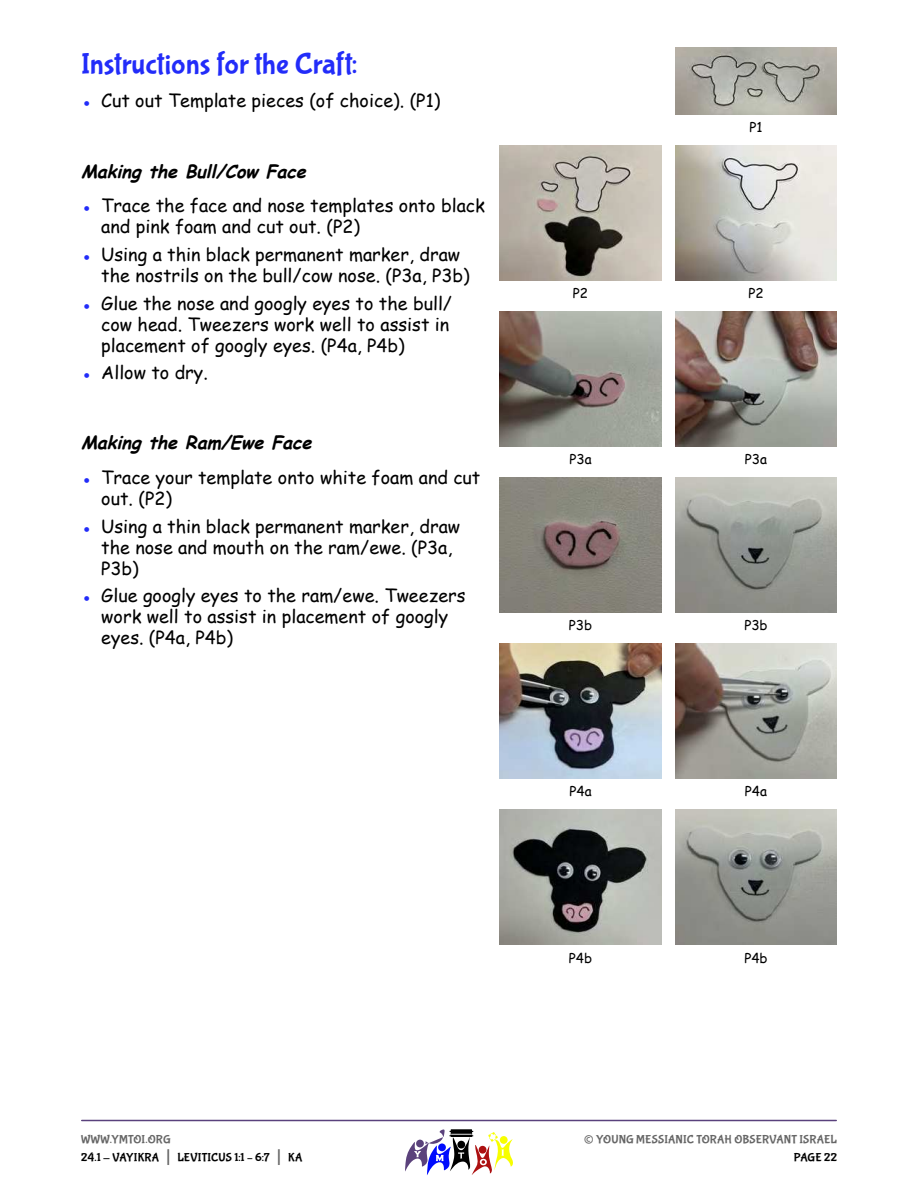
<style>
.page{position:relative;width:918px;height:1188px;background:#fff}
.page>*{position:absolute;margin:0;border:0;box-sizing:border-box;transform-origin:0 0}
.t1{font:30px "Bubblegum Sans";letter-spacing:.005em;color:#222cf9}
.t2{font:27px "Bubblegum Sans";color:#666}
.t3{font:18px/21px "Comic Sans MS";color:#000}
.t4{font:italic 700 18px "Comic Sans MS";color:#000}
.t5{font:13.5px "Comic Sans MS";color:#000}
.t6{font:12px/18px "Bubblegum Sans";letter-spacing:.015em;color:#000}
.t7{font:12px "Bubblegum Sans";letter-spacing:.01em;color:#666}
.s1{color:#222cf9}
.s2{color:#666}
.s3{font-size:21px;color:#666}
</style>
<div class="page">
<hr style="left:82px;top:1120px;width:754px;height:1px;background:#59417c">
<svg style="left:405px;top:1129px;width:108px;height:46px"></svg>
<img style="left:675px;top:47px;width:162px;height:68px">
<img style="left:500px;top:146px;width:162px;height:135px">
<img style="left:675px;top:146px;width:162px;height:135px">
<img style="left:500px;top:312px;width:162px;height:135px">
<img style="left:675px;top:312px;width:162px;height:135px">
<img style="left:500px;top:478px;width:162px;height:135px">
<img style="left:675px;top:478px;width:162px;height:135px">
<img style="left:500px;top:644px;width:162px;height:135px">
<img style="left:675px;top:644px;width:162px;height:135px">
<img style="left:500px;top:810px;width:162px;height:135px">
<img style="left:675px;top:810px;width:162px;height:135px">
<h1 class="t1" style="left:81px;top:50px;width:278px">Instructions for the Craft:</h1>
<p class="t3" style="left:81px;top:92px;width:361px"><span class="s1">●</span> Cut out Template pieces (of choice). (P1)</p>
<p class="t4" style="left:81px;top:163px;width:231px">Making the Bull/Cow Face</p>
<p class="t3" style="left:101px;top:197px;width:385px;text-indent:-20px"><span class="s1">●</span> Trace the face and nose templates onto black and pink foam and cut out. (P2)</p>
<p class="t3" style="left:101px;top:245px;width:370px;text-indent:-20px"><span class="s1">●</span> Using a thin black permanent marker, draw the nostrils on the bull/cow nose. (P3a, P3b)</p>
<p class="t3" style="left:101px;top:294px;width:352px;text-indent:-20px"><span class="s1">●</span> Glue the nose and googly eyes to the bull/ cow head. Tweezers work well to assist in placement of googly eyes. (P4a, P4b)</p>
<p class="t3" style="left:81px;top:364px;width:128px"><span class="s1">●</span> Allow to dry.</p>
<p class="t4" style="left:81px;top:435px;width:237px">Making the Ram/Ewe Face</p>
<p class="t3" style="left:101px;top:469px;width:381px;text-indent:-20px"><span class="s1">●</span> Trace your template onto white foam and cut out. (P2)</p>
<p class="t3" style="left:101px;top:517px;width:360px;text-indent:-20px"><span class="s1">●</span> Using a thin black permanent marker, draw the nose and mouth on the ram/ewe. (P3a,<br>P3b)</p>
<p class="t3" style="left:101px;top:587px;width:366px;text-indent:-20px"><span class="s1">●</span> Glue googly eyes to the ram/ewe. Tweezers work well to assist in placement of googly eyes. (P4a, P4b)</p>
<p class="t6" style="left:81px;top:1131px;width:223px"><span class="s2">WWW.YMTOI.ORG<br></span>24.1 - VAYIKRA <span class="s3">|</span> LEVITICUS 1:1 – 6:7 <span class="s3">|</span> KA</p>
<p class="t5" style="left:749px;top:121px;width:15px">P1</p>
<p class="t5" style="left:573px;top:287px;width:17px">P2</p>
<p class="t5" style="left:748px;top:287px;width:17px">P2</p>
<p class="t5" style="left:569px;top:453px;width:24px">P3a</p>
<p class="t5" style="left:745px;top:453px;width:24px">P3a</p>
<p class="t5" style="left:569px;top:619px;width:25px">P3b</p>
<p class="t5" style="left:744px;top:619px;width:25px">P3b</p>
<p class="t5" style="left:569px;top:785px;width:24px">P4a</p>
<p class="t5" style="left:745px;top:785px;width:24px">P4a</p>
<p class="t5" style="left:569px;top:951px;width:25px">P4b</p>
<p class="t5" style="left:744px;top:951px;width:25px">P4b</p>
<h2 class="t2" style="left:584px;top:1127px;width:12px">©</h2>
<p class="t7" style="left:596px;top:1134px;width:242px">YOUNG MESSIANIC TORAH OBSERVANT ISRAEL</p>
<p class="t6" style="left:794px;top:1149px;width:45px">PAGE 22</p>
</div>
